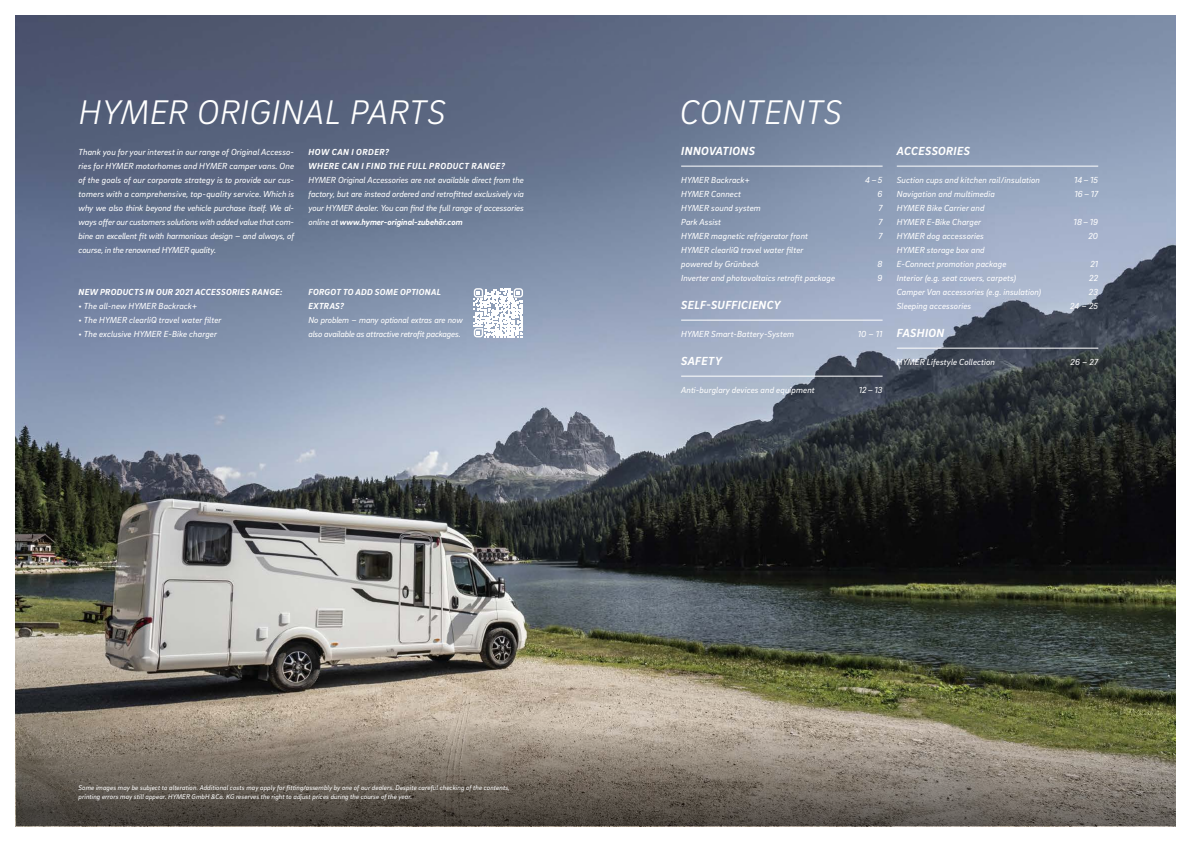
<style>
.page{position:relative;width:1191px;height:842px;background:#fff}
.page>*{position:absolute;margin:0;border:0;box-sizing:border-box;transform-origin:0 0}
.t1{font:italic 300 35px "Brix Sans";letter-spacing:.01em;color:#fff}
.t2{font:italic 700 12px "Brix Sans";letter-spacing:.025em;color:#fff}
.t3{font:italic 9px/14px "Brix Sans";letter-spacing:.005em;color:#fff}
.t4{font:italic 9px/14px "Brix Sans";letter-spacing:-.02em;color:#fff}
.t5{font:italic 700 9px/14px "Brix Sans";letter-spacing:.03em;color:#fff}
.t6{font:italic 700 9px/14px "Brix Sans";letter-spacing:.05em;color:#fff}
.t7{font:italic 7px/9px "Brix Sans";letter-spacing:.005em;color:#fff}
.s1{font-weight:700}
</style>
<div class="page">
<img style="left:16px;top:16px;width:1159px;height:697px">
<svg style="left:16px;top:713px;width:1159px;height:113px;background:#7e7669"></svg>
<svg style="left:474px;top:288px;width:49px;height:49px"></svg>
<hr style="left:681px;top:166px;width:201px;height:1px;background:#fff">
<hr style="left:681px;top:320px;width:201px;height:1px;background:#fff">
<hr style="left:681px;top:376px;width:201px;height:1px;background:#fff">
<hr style="left:896px;top:166px;width:202px;height:1px;background:#fff">
<hr style="left:896px;top:348px;width:202px;height:1px;background:#fff">
<h1 class="t1" style="left:79px;top:90px;width:368px">HYMER ORIGINAL PARTS</h1>
<p class="t3" style="left:79px;top:145px;width:217px;text-align:justify">Thank you for your interest in our range of Original Accesso&shy;ries for HYMER motorhomes and HYMER camper vans. One of the goals of our corporate strategy is to provide our cus&shy;tomers with a comprehensive, top-quality service. Which is why we also think beyond the vehicle purchase itself. We al&shy;ways offer our customers solutions with added value that com&shy;bine an excellent fit with harmonious design – and always, of course, in the renowned HYMER quality.</p>
<p class="t5" style="left:79px;top:285px;width:205px">NEW PRODUCTS IN OUR 2021 ACCESSORIES RANGE:</p>
<p class="t3" style="left:79px;top:299px;width:120px">• The all-new HYMER Backrack+</p>
<p class="t3" style="left:79px;top:313px;width:144px">• The HYMER clearliQ travel water filter</p>
<p class="t3" style="left:79px;top:327px;width:140px">• The exclusive HYMER E-Bike charger</p>
<p class="t6" style="left:308px;top:145px;width:198px">HOW CAN I ORDER?<br>WHERE CAN I FIND THE FULL PRODUCT RANGE?</p>
<p class="t3" style="left:308px;top:173px;width:217px;text-align:justify">HYMER Original Accessories are not available direct from the factory, but are instead ordered and retrofitted exclusively via your HYMER dealer. You can find the full range of accessories online at <span class="s1">www.hymer-original-zubehör.com</span></p>
<p class="t5" style="left:308px;top:285px;width:134px">FORGOT TO ADD SOME OPTIONAL<br>EXTRAS?</p>
<p class="t4" style="left:308px;top:313px;width:156px">No problem – many optional extras are now also available as attractive retrofit packages.</p>
<p class="t7" style="left:79px;top:783px;width:433px">Some images may be subject to alteration. Additional costs may apply for fitting/assembly by one of our dealers. Despite careful checking of the contents, printing errors may still appear. HYMER GmbH &amp;Co. KG reserves the right to adjust prices during the course of the year.</p>
<h1 class="t1" style="left:680px;top:90px;width:164px">CONTENTS</h1>
<h2 class="t2" style="left:681px;top:143px;width:75px">INNOVATIONS</h2>
<p class="t3" style="left:681px;top:173px;width:70px">HYMER Backrack+</p>
<p class="t3" style="left:865px;top:173px;width:19px">4–5</p>
<p class="t3" style="left:681px;top:187px;width:61px">HYMER Connect</p>
<p class="t3" style="left:877px;top:187px;width:6px">6</p>
<p class="t3" style="left:681px;top:201px;width:81px">HYMER sound system</p>
<p class="t3" style="left:878px;top:201px;width:6px">7</p>
<p class="t3" style="left:681px;top:215px;width:41px">Park Assist</p>
<p class="t3" style="left:878px;top:215px;width:6px">7</p>
<p class="t3" style="left:681px;top:229px;width:128px">HYMER magnetic refrigerator front</p>
<p class="t3" style="left:878px;top:229px;width:6px">7</p>
<p class="t3" style="left:681px;top:243px;width:124px">HYMER clearliQ travel water filter powered by Grünbeck</p>
<p class="t3" style="left:877px;top:257px;width:7px">8</p>
<p class="t3" style="left:681px;top:271px;width:155px">Inverter and photovoltaics retrofit package</p>
<p class="t3" style="left:877px;top:271px;width:6px">9</p>
<h2 class="t2" style="left:681px;top:297px;width:101px">SELF-SUFFICIENCY</h2>
<p class="t3" style="left:681px;top:327px;width:115px">HYMER Smart-Battery-System</p>
<p class="t3" style="left:857px;top:327px;width:26px">10 – 11</p>
<h2 class="t2" style="left:681px;top:353px;width:42px">SAFETY</h2>
<p class="t3" style="left:681px;top:383px;width:135px">Anti-burglary devices and equipment</p>
<p class="t3" style="left:858px;top:383px;width:25px">12–13</p>
<h2 class="t2" style="left:897px;top:143px;width:75px">ACCESSORIES</h2>
<p class="t3" style="left:896px;top:173px;width:145px">Suction cups and kitchen rail/insulation</p>
<p class="t3" style="left:1074px;top:173px;width:26px">14–15</p>
<p class="t3" style="left:896px;top:187px;width:100px">Navigation and multimedia</p>
<p class="t3" style="left:1074px;top:187px;width:25px">16–17</p>
<p class="t3" style="left:896px;top:201px;width:89px">HYMER Bike Carrier and<br>HYMER E-Bike Charger</p>
<p class="t3" style="left:1073px;top:215px;width:26px">18–19</p>
<p class="t3" style="left:896px;top:229px;width:89px">HYMER dog accessories</p>
<p class="t3" style="left:1088px;top:229px;width:11px">20</p>
<p class="t3" style="left:896px;top:243px;width:111px">HYMER storage box and<br>E-Connect promotion package</p>
<p class="t3" style="left:1090px;top:257px;width:9px">21</p>
<p class="t3" style="left:896px;top:271px;width:121px">Interior (e.g. seat covers, carpets)</p>
<p class="t3" style="left:1089px;top:271px;width:11px">22</p>
<p class="t3" style="left:896px;top:285px;width:146px">Camper Van accessories (e.g. insulation)</p>
<p class="t3" style="left:1089px;top:285px;width:11px">23</p>
<p class="t3" style="left:896px;top:299px;width:76px">Sleeping accessories</p>
<p class="t3" style="left:1070px;top:299px;width:30px">24 – 25</p>
<h2 class="t2" style="left:897px;top:325px;width:49px">FASHION</h2>
<p class="t3" style="left:896px;top:355px;width:100px">HYMER Lifestyle Collection</p>
<p class="t3" style="left:1070px;top:355px;width:29px">26 – 27</p>
</div>
